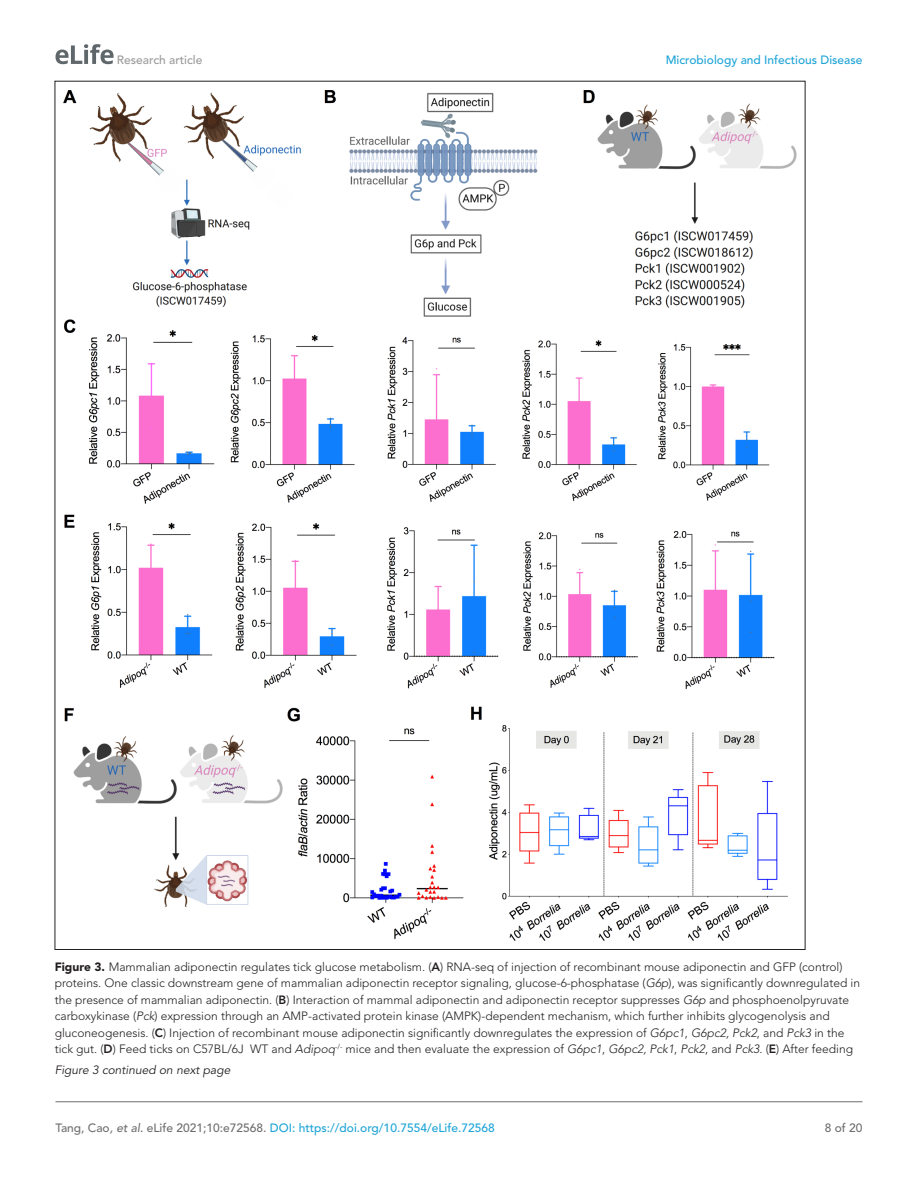
<style>
.page{position:relative;width:918px;height:1188px;background:#fff}
.page>*{position:absolute;margin:0;border:0;box-sizing:border-box;transform-origin:0 0}
.t1{font:300 12px/16.5px "Avenir LT Std";color:#231f20}
.t2{font:500 12px "Avenir LT Std";color:#1ea4d7}
.t3{font:italic 12px "Avenir LT Std";color:#231f20}
.t4{font:500 12px "Avenir LT Std";color:#9a9a9a}
.t5{font:500 12px "Avenir LT Std";color:#6e6e70}
.s1{font-weight:900}
.s2{font-weight:800}
.s3{font-style:italic}
.s4{color:#6e6e70}
.s5{font-style:italic;color:#6e6e70}
</style>
<div class="page">
<svg style="left:56px;top:44px;width:58px;height:20px"></svg>
<hr style="left:56px;top:1101px;width:806px;height:1px;background:#6e6e70">
<img style="left:64px;top:90px;width:732px;height:851px">
<p class="t4" style="left:117px;top:53px;width:87px">Research article</p>
<p class="t2" style="left:666px;top:53px;width:198px">Microbiology and Infectious Disease</p>
<p class="t1" style="left:55px;top:958px;width:807px"><span class="s1">Figure 3.</span> Mammalian adiponectin regulates tick glucose metabolism. (<span class="s2">A</span>) RNA-seq of injection of recombinant mouse adiponectin and GFP (control) proteins. One classic downstream gene of mammalian adiponectin receptor signaling, glucose-6-phosphatase (<span class="s3">G6p</span>), was significantly downregulated in the presence of mammalian adiponectin. (<span class="s2">B</span>) Interaction of mammal adiponectin and adiponectin receptor suppresses <span class="s3">G6p</span> and phosphoenolpyruvate carboxykinase (<span class="s3">Pck</span>) expression through an AMP-activated protein kinase (AMPK)-dependent mechanism, which further inhibits glycogenolysis and gluconeogenesis. (<span class="s2">C</span>) Injection of recombinant mouse adiponectin significantly downregulates the expression of <span class="s3">G6pc1</span>, <span class="s3">G6pc2, Pck2</span>, and <span class="s3">Pck3</span> in the tick gut. (<span class="s2">D</span>) Feed ticks on C57BL/6J WT and <span class="s3">Adipoq</span><sup>-/-</sup> mice and then evaluate the expression of <span class="s3">G6pc1</span>, <span class="s3">G6pc2, Pck1</span>, <span class="s3">Pck2</span>, and <span class="s3">Pck3</span>. (<span class="s2">E</span>) After feeding</p>
<p class="t3" style="left:55px;top:1063px;width:177px">Figure 3 continued on next page</p>
<p class="t2" style="left:56px;top:1121px;width:441px"><span class="s4">Tang, Cao</span><span class="s5">, et al</span><span class="s4">. eLife 2021;10:e72568.</span> DOI: https://doi.org/10.7554/eLife.72568</p>
<p class="t5" style="left:825px;top:1121px;width:39px">8 of 20</p>
</div>
